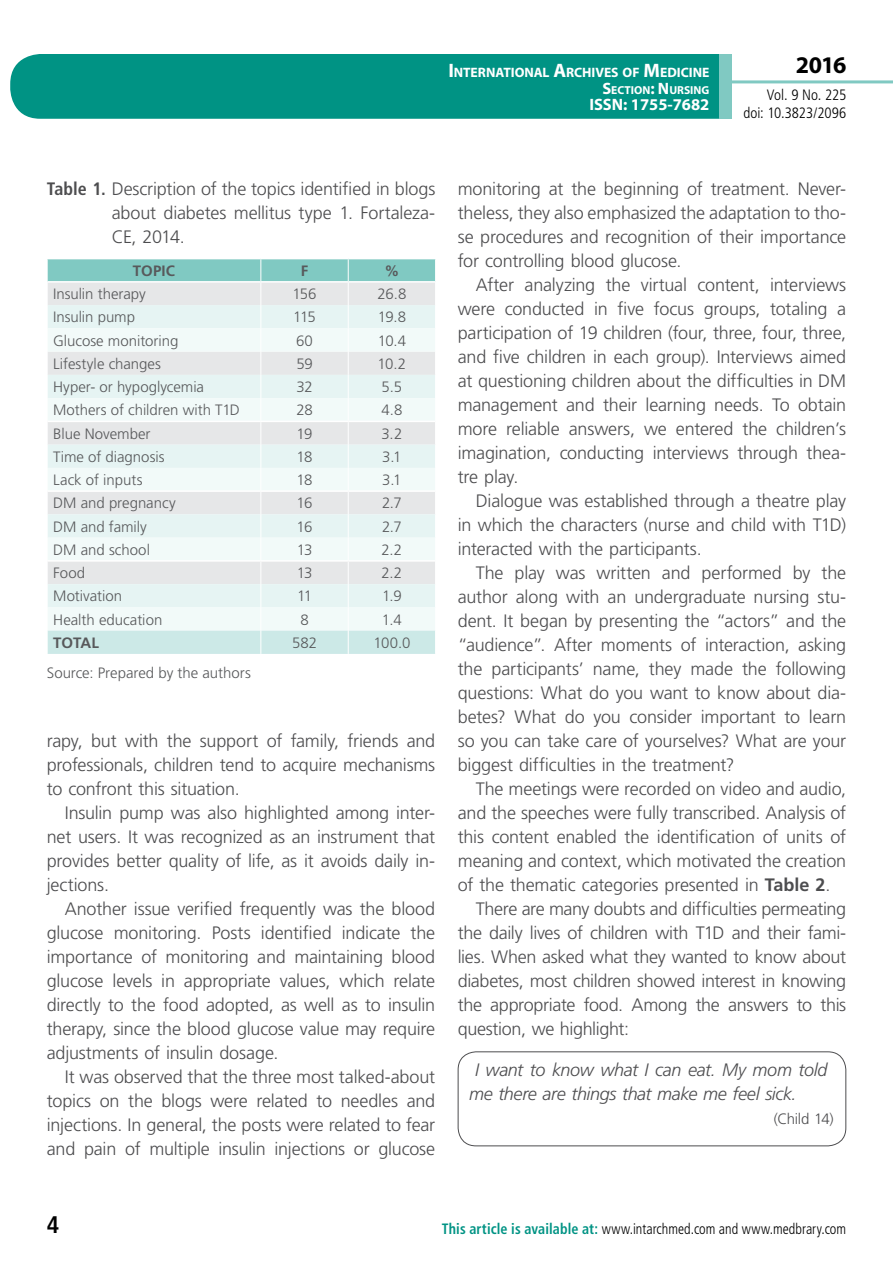
<style>
.page{position:relative;width:893px;height:1263px;background:#fff}
.page>*{position:absolute;margin:0;border:0;box-sizing:border-box;transform-origin:0 0}
.t1{font:700 24px "Myriad Pro";color:#000}
.t2{font:700 condensed 24px "Frutiger LT Std";color:#000}
.t3{font:300 18px/24px "Frutiger LT Std";letter-spacing:-.015em;color:#4d4d4f;text-align:justify}
.t4{font:italic 300 18px/24px "Frutiger LT Std";letter-spacing:-.02em;color:#4d4d4f}
.t5{font:700 16.5px "Myriad Pro";color:#fff}
.t6{font:300 15px "Frutiger LT Std";color:#58595b}
.t7{font:300 condensed 15px "Frutiger LT Std";letter-spacing:.005em;color:#000;scale:.94 1}
.t8{font:300 condensed 15px/18px "Frutiger LT Std";letter-spacing:.005em;color:#000;text-align:right}
.t9{font:700 15px "Frutiger LT Std";letter-spacing:.005em;color:#58595b}
.t10{font:300 15px "Frutiger LT Std";letter-spacing:-.02em;color:#4d4d4f}
.t11{font:700 13.65px "Myriad Pro";letter-spacing:-.005em;color:#fff}
.t12{font:700 11.55px "Myriad Pro";color:#fff}
.s1{font-size:19.5px}
.s2{font-size:16.5px}
.s3{font-weight:700;font-stretch:condensed}
.s4{font-weight:700}
.s5{font-weight:700;color:#009384}
</style>
<div class="page">
<div style="left:10px;top:54px;width:775px;height:65px;background:#009384;border-radius:30px"></div>
<div style="left:732px;top:0;width:161px;height:157px;background:#fff"></div>
<hr style="left:730px;top:80px;width:163px;height:3px;background:#80c9c2">
<div style="left:719px;top:54px;width:13px;height:65px;background:#80c9c2"></div>
<div style="left:458px;top:1051px;width:388px;height:95px;border:1px solid #4d4d4f;border-radius:18px"></div>
<svg style="left:47px;top:259px;width:389px;height:395px"></svg>
<p class="t11" style="left:448px;top:64px;width:263px"><span class="s1">I</span>NTERNATIONAL <span class="s1">A</span>RCHIVES OF <span class="s1">M</span>EDICINE</p>
<p class="t12" style="left:602px;top:82px;width:109px"><span class="s2">S</span>ECTION<span class="s2">: N</span> URSING</p>
<p class="t5" style="left:589px;top:94px;width:122px">ISSN: 1755-7682</p>
<h1 class="t1" style="left:796px;top:49px;width:52px">2016</h1>
<p class="t8" style="left:743px;top:86px;width:104px">Vol. 9 No. 225 doi: 10.3823/2096</p>
<p class="t3" style="left:112px;top:177px;width:325px;text-indent:-65px"><span class="s3">Table 1.</span> Description of the topics identified in blogs about diabetes mellitus type 1. Fortaleza-CE, 2014.</p>
<p class="t9" style="left:133px;top:262px;width:44px">TOPIC</p>
<p class="t9" style="left:301px;top:262px;width:9px">F</p>
<p class="t9" style="left:384px;top:262px;width:16px">%</p>
<p class="t6" style="left:53px;top:285px;width:94px">Insulin therapy</p>
<p class="t6" style="left:293px;top:285px;width:26px">156</p>
<p class="t6" style="left:377px;top:285px;width:30px">26.8</p>
<p class="t6" style="left:53px;top:309px;width:83px">Insulin pump</p>
<p class="t6" style="left:293px;top:309px;width:24px">115</p>
<p class="t6" style="left:378px;top:309px;width:30px">19.8</p>
<p class="t6" style="left:53px;top:332px;width:127px">Glucose monitoring</p>
<p class="t6" style="left:296px;top:332px;width:18px">60</p>
<p class="t6" style="left:378px;top:332px;width:30px">10.4</p>
<p class="t6" style="left:53px;top:355px;width:109px">Lifestyle changes</p>
<p class="t6" style="left:296px;top:355px;width:18px">59</p>
<p class="t6" style="left:378px;top:355px;width:30px">10.2</p>
<p class="t6" style="left:53px;top:378px;width:152px">Hyper- or hypoglycemia</p>
<p class="t6" style="left:296px;top:378px;width:18px">32</p>
<p class="t6" style="left:382px;top:378px;width:22px">5.5</p>
<p class="t6" style="left:53px;top:402px;width:188px">Mothers of children with T1D</p>
<p class="t6" style="left:296px;top:402px;width:18px">28</p>
<p class="t6" style="left:381px;top:402px;width:22px">4.8</p>
<p class="t6" style="left:53px;top:425px;width:99px">Blue November</p>
<p class="t6" style="left:297px;top:425px;width:17px">19</p>
<p class="t6" style="left:381px;top:425px;width:22px">3.2</p>
<p class="t6" style="left:53px;top:448px;width:113px">Time of diagnosis</p>
<p class="t6" style="left:297px;top:448px;width:17px">18</p>
<p class="t6" style="left:382px;top:448px;width:21px">3.1</p>
<p class="t6" style="left:53px;top:471px;width:91px">Lack of inputs</p>
<p class="t6" style="left:297px;top:471px;width:17px">18</p>
<p class="t6" style="left:382px;top:471px;width:21px">3.1</p>
<p class="t6" style="left:53px;top:495px;width:124px">DM and pregnancy</p>
<p class="t6" style="left:297px;top:495px;width:17px">16</p>
<p class="t6" style="left:382px;top:495px;width:21px">2.7</p>
<p class="t6" style="left:53px;top:518px;width:95px">DM and family</p>
<p class="t6" style="left:297px;top:518px;width:17px">16</p>
<p class="t6" style="left:382px;top:518px;width:21px">2.7</p>
<p class="t6" style="left:53px;top:541px;width:98px">DM and school</p>
<p class="t6" style="left:297px;top:541px;width:17px">13</p>
<p class="t6" style="left:382px;top:541px;width:22px">2.2</p>
<p class="t6" style="left:53px;top:564px;width:34px">Food</p>
<p class="t6" style="left:297px;top:564px;width:17px">13</p>
<p class="t6" style="left:382px;top:564px;width:22px">2.2</p>
<p class="t6" style="left:53px;top:588px;width:71px">Motivation</p>
<p class="t6" style="left:297px;top:588px;width:17px">11</p>
<p class="t6" style="left:382px;top:588px;width:21px">1.9</p>
<p class="t6" style="left:53px;top:611px;width:111px">Health education</p>
<p class="t6" style="left:300px;top:611px;width:10px">8</p>
<p class="t6" style="left:382px;top:611px;width:21px">1.4</p>
<p class="t9" style="left:53px;top:634px;width:47px">TOTAL</p>
<p class="t6" style="left:292px;top:634px;width:27px">582</p>
<p class="t6" style="left:373px;top:634px;width:38px">100.0</p>
<p class="t6" style="left:47px;top:664px;width:206px">Source: Prepared by the authors</p>
<p class="t3" style="left:47px;top:729px;width:390px">rapy, but with the support of family, friends and professionals, children tend to acquire mechanisms to confront this situation.</p>
<p class="t3" style="left:47px;top:801px;width:390px;text-indent:18px">Insulin pump was also highlighted among inter&shy;net users. It was recognized as an instrument that provides better quality of life, as it avoids daily in&shy;jections.</p>
<p class="t3" style="left:47px;top:897px;width:390px;text-indent:18px">Another issue verified frequently was the blood glucose monitoring. Posts identified indicate the importance of monitoring and maintaining blood glucose levels in appropriate values, which relate directly to the food adopted, as well as to insulin therapy, since the blood glucose value may require adjustments of insulin dosage.</p>
<p class="t3" style="left:47px;top:1065px;width:390px;text-indent:18px">It was observed that the three most talked-about topics on the blogs were related to needles and injections. In general, the posts were related to fear and pain of multiple insulin injections or glucose</p>
<p class="t3" style="left:458px;top:177px;width:390px">monitoring at the beginning of treatment. Never&shy;theless, they also emphasized the adaptation to tho&shy;se procedures and recognition of their importance for controlling blood glucose.</p>
<p class="t3" style="left:458px;top:273px;width:390px;text-indent:18px">After analyzing the virtual content, interviews were conducted in five focus groups, totaling a participation of 19 children (four, three, four, three, and five children in each group). Interviews aimed at questioning children about the difficulties in DM management and their learning needs. To obtain more reliable answers, we entered the children’s imagination, conducting interviews through thea&shy;tre play.</p>
<p class="t3" style="left:458px;top:489px;width:390px;text-indent:18px">Dialogue was established through a theatre play in which the characters (nurse and child with T1D) interacted with the participants.</p>
<p class="t3" style="left:458px;top:561px;width:390px;text-indent:18px">The play was written and performed by the author along with an undergraduate nursing stu&shy;dent. It began by presenting the “actors” and the “audience”. After moments of interaction, asking the participants’ name, they made the following questions: What do you want to know about dia&shy;betes? What do you consider important to learn so you can take care of yourselves? What are your biggest difficulties in the treatment?</p>
<p class="t3" style="left:476px;top:777px;width:372px">The meetings were recorded on video and audio,</p>
<p class="t3" style="left:458px;top:801px;width:390px">and the speeches were fully transcribed. Analysis of</p>
<p class="t3" style="left:458px;top:825px;width:390px">this content enabled the identification of units of</p>
<p class="t3" style="left:458px;top:849px;width:390px">meaning and context, which motivated the creation</p>
<p class="t3" style="left:458px;top:873px;width:374px">of the thematic categories presented in <span class="s4">Table 2</span>.</p>
<p class="t3" style="left:476px;top:897px;width:372px">There are many doubts and difficulties permeating</p>
<p class="t3" style="left:458px;top:921px;width:390px">the daily lives of children with T1D and their fami-</p>
<p class="t3" style="left:458px;top:945px;width:390px">lies. When asked what they wanted to know about</p>
<p class="t3" style="left:458px;top:969px;width:390px">diabetes, most children showed interest in knowing</p>
<p class="t3" style="left:458px;top:993px;width:390px">the appropriate food. Among the answers to this</p>
<p class="t3" style="left:458px;top:1017px;width:173px">question, we highlight:</p>
<p class="t4" style="left:469px;top:1058px;width:360px;text-indent:6px">I want to know what I can eat. My mom told me there are things that make me feel sick.</p>
<p class="t10" style="left:774px;top:1110px;width:61px">(Child 14)</p>
<h1 class="t2" style="left:47px;top:1210px;width:14px">4</h1>
<p class="t7" style="left:442px;top:1220px;width:432px"><span class="s5">This article is available at:</span> www.intarchmed.com and www.medbrary.com</p>
</div>
